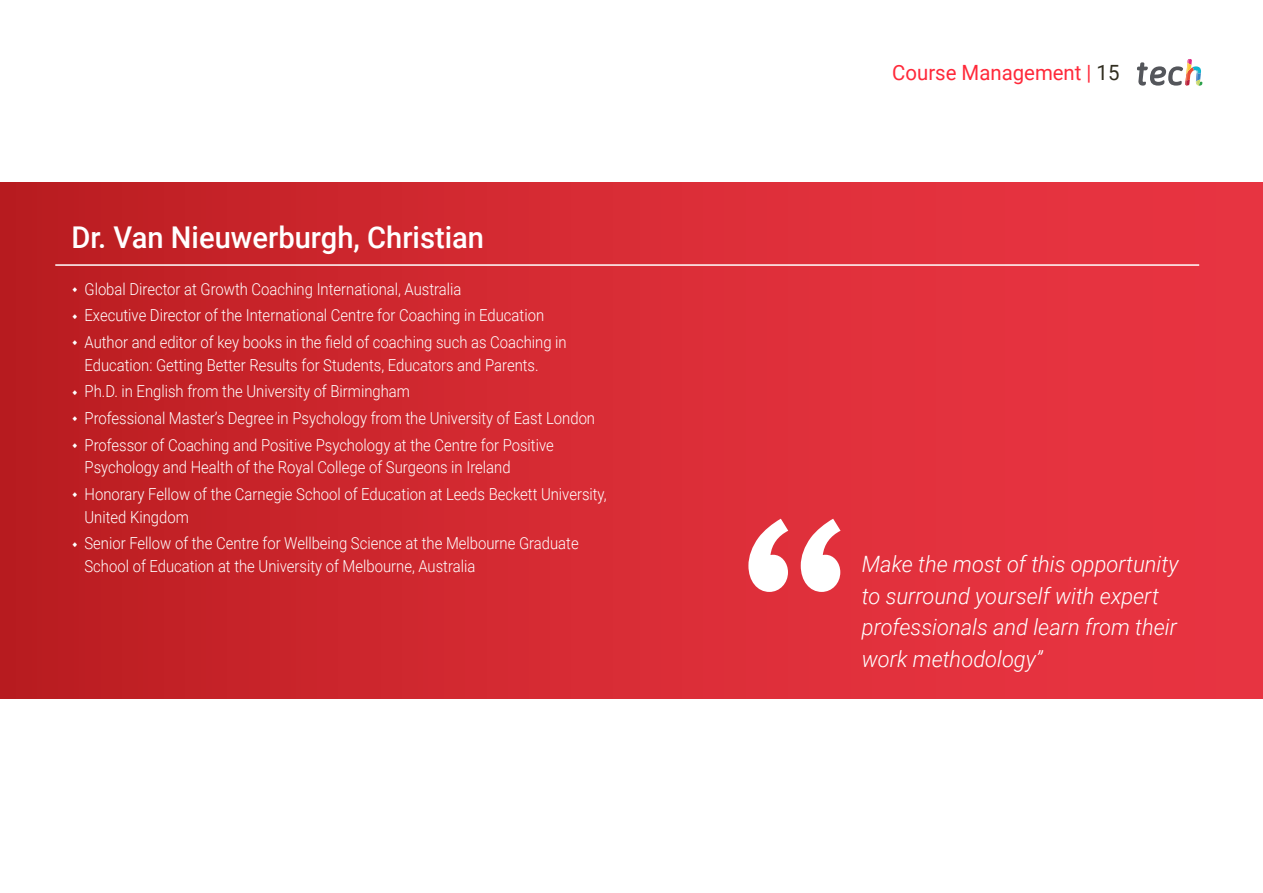
<style>
.page{position:relative;width:1263px;height:893px;background:#fff}
.page>*{position:absolute;margin:0;border:0;box-sizing:border-box;transform-origin:0 0}
.t1{font:500 30px "Roboto";color:#fff}
.t2{font:italic 300 22.5px/31.5px "Roboto";color:#fff}
.t3{font:21px "Roboto";color:#ff293a}
.t4{font:300 16.5px/26.7px "Roboto";color:#fff;scale:.9 1}
.s1{color:#312e20}
</style>
<div class="page">
<div style="left:0;top:182px;width:1263px;height:516px;background:linear-gradient(to right,#bd1e22,#ef3746)"></div>
<svg style="left:748px;top:519px;width:92px;height:73px"></svg>
<svg style="left:1137px;top:59px;width:65px;height:27px"></svg>
<hr style="left:55px;top:264px;width:1144px;height:2px;background:#fff">
<svg style="left:73px;top:287px;width:4px;height:5px"></svg>
<svg style="left:73px;top:314px;width:4px;height:5px"></svg>
<svg style="left:73px;top:340px;width:4px;height:5px"></svg>
<svg style="left:73px;top:390px;width:4px;height:5px"></svg>
<svg style="left:73px;top:416px;width:4px;height:5px"></svg>
<svg style="left:73px;top:443px;width:4px;height:5px"></svg>
<svg style="left:73px;top:492px;width:4px;height:5px"></svg>
<svg style="left:73px;top:542px;width:4px;height:5px"></svg>
<p class="t3" style="left:892px;top:57px;width:229px">Course Management | <span class="s1">15</span></p>
<h1 class="t1" style="left:71px;top:216px;width:414px">Dr. Van Nieuwerburgh, Christian</h1>
<p class="t4" style="left:85px;top:275px;width:537px">Global Director at Growth Coaching International, Australia<br>Executive Director of the International Centre for Coaching in Education<br>Author and editor of key books in the field of coaching such as Coaching in</p>
<p class="t4" style="left:85px;top:351px;width:569px">Education: Getting Better Results for Students, Educators and Parents.<br>Ph.D. in English from the University of Birmingham<br>Professional Master’s Degree in Psychology from the University of East London Professor of Coaching and Positive Psychology at the Centre for Positive</p>
<p class="t4" style="left:85px;top:454px;width:582px">Psychology and Health of the Royal College of Surgeons in Ireland<br>Honorary Fellow of the Carnegie School of Education at Leeds Beckett University,</p>
<p class="t4" style="left:85px;top:503px;width:551px">United Kingdom<br>Senior Fellow of the Centre for Wellbeing Science at the Melbourne Graduate</p>
<p class="t4" style="left:85px;top:552px;width:436px">School of Education at the University of Melbourne, Australia</p>
<h2 class="t2" style="left:862px;top:548px;width:318px">Make the most of this opportunity to surround yourself with expert professionals and learn from their work methodology”</h2>
</div>
